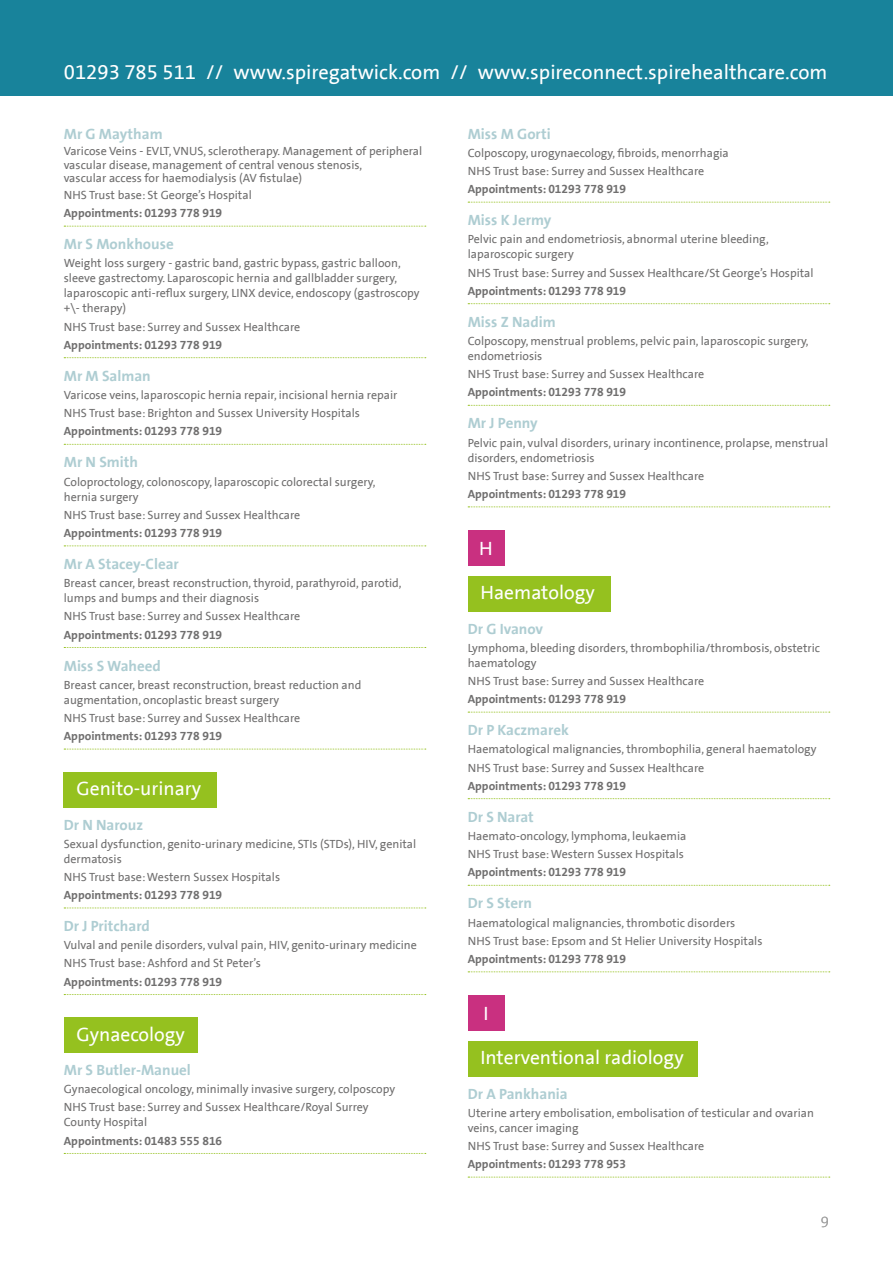
<style>
.page{position:relative;width:893px;height:1263px;background:#fff}
.page>*{position:absolute;margin:0;border:0;box-sizing:border-box;transform-origin:0 0}
.t1{font:20.4px "The Sans Spire";color:#fff}
.t2{font:19.5px "The Sans Spire";color:#fff}
.t3{font:700 15px "The Sans Spire";color:#aecdd2}
.t4{font:300 15px "The Sans Spire";color:#9f9f9f}
.t5{font:12px/15px "The Sans Spire";color:#706f6f}
.t6{font:700 12px "The Sans Spire";color:#706f6f}
</style>
<div class="page">
<div style="left:0;top:0;width:893px;height:95px;background:#18839b"></div>
<svg style="left:64px;top:1153px;width:362px;height:1px"></svg>
<svg style="left:64px;top:907px;width:362px;height:1px"></svg>
<svg style="left:64px;top:994px;width:362px;height:1px"></svg>
<div style="left:64px;top:772px;width:153px;height:36px;background:#95c11f"></div>
<div style="left:64px;top:1017px;width:134px;height:36px;background:#95c11f"></div>
<svg style="left:64px;top:226px;width:362px;height:1px"></svg>
<svg style="left:64px;top:357px;width:362px;height:1px"></svg>
<svg style="left:64px;top:444px;width:362px;height:1px"></svg>
<svg style="left:64px;top:545px;width:362px;height:1px"></svg>
<svg style="left:64px;top:647px;width:362px;height:1px"></svg>
<svg style="left:64px;top:749px;width:362px;height:1px"></svg>
<svg style="left:468px;top:202px;width:362px;height:1px"></svg>
<svg style="left:468px;top:303px;width:362px;height:1px"></svg>
<svg style="left:468px;top:405px;width:362px;height:1px"></svg>
<svg style="left:468px;top:506px;width:362px;height:1px"></svg>
<svg style="left:468px;top:712px;width:362px;height:1px"></svg>
<svg style="left:468px;top:798px;width:362px;height:1px"></svg>
<svg style="left:468px;top:885px;width:362px;height:1px"></svg>
<svg style="left:468px;top:971px;width:362px;height:1px"></svg>
<div style="left:468px;top:576px;width:143px;height:36px;background:#95c11f"></div>
<div style="left:468px;top:530px;width:36px;height:36px;background:#c93080"></div>
<svg style="left:468px;top:1177px;width:362px;height:1px"></svg>
<div style="left:468px;top:1041px;width:229px;height:36px;background:#95c11f"></div>
<div style="left:468px;top:995px;width:36px;height:35px;background:#c93080"></div>
<h1 class="t1" style="left:64px;top:60px;width:765px">01293 785 511 // www.spiregatwick.com // www.spireconnect.spirehealthcare.com</h1>
<p class="t3" style="left:64px;top:125px;width:100px">Mr G Maytham</p>
<p class="t5" style="left:64px;top:145px;width:360px;line-height:13.5px">Varicose Veins - EVLT, VNUS, sclerotherapy. Management of peripheral vascular disease, management of central venous stenosis,<br>vascular access for haemodialysis (AV fistulae)</p>
<p class="t5" style="left:64px;top:188px;width:190px">NHS Trust base: St George’s Hospital</p>
<p class="t6" style="left:64px;top:206px;width:160px">Appointments: 01293 778 919</p>
<p class="t3" style="left:64px;top:235px;width:111px">Mr S Monkhouse</p>
<p class="t5" style="left:64px;top:256px;width:357px">Weight loss surgery - gastric band, gastric bypass, gastric balloon, sleeve gastrectomy. Laparoscopic hernia and gallbladder surgery, laparoscopic anti-reflux surgery, LINX device, endoscopy (gastroscopy +\- therapy)</p>
<p class="t5" style="left:64px;top:319px;width:238px">NHS Trust base: Surrey and Sussex Healthcare</p>
<p class="t6" style="left:64px;top:338px;width:160px">Appointments: 01293 778 919</p>
<p class="t3" style="left:64px;top:367px;width:89px">Mr M Salman</p>
<p class="t5" style="left:64px;top:386px;width:335px;line-height:18.1px">Varicose veins, laparoscopic hernia repair, incisional hernia repair<br>NHS Trust base: Brighton and Sussex University Hospitals</p>
<p class="t6" style="left:64px;top:424px;width:160px">Appointments: 01293 778 919</p>
<p class="t3" style="left:64px;top:453px;width:76px">Mr N Smith</p>
<p class="t5" style="left:64px;top:474px;width:313px">Coloproctology, colonoscopy, laparoscopic colorectal surgery, hernia surgery</p>
<p class="t5" style="left:64px;top:507px;width:238px">NHS Trust base: Surrey and Sussex Healthcare</p>
<p class="t6" style="left:64px;top:526px;width:160px">Appointments: 01293 778 919</p>
<p class="t3" style="left:64px;top:555px;width:117px">Mr A Stacey-Clear</p>
<p class="t5" style="left:64px;top:576px;width:339px">Breast cancer, breast reconstruction, thyroid, parathyroid, parotid, lumps and bumps and their diagnosis</p>
<p class="t5" style="left:64px;top:609px;width:238px">NHS Trust base: Surrey and Sussex Healthcare</p>
<p class="t6" style="left:64px;top:627px;width:160px">Appointments: 01293 778 919</p>
<p class="t3" style="left:64px;top:657px;width:99px">Miss S Waheed</p>
<p class="t5" style="left:64px;top:677px;width:299px">Breast cancer, breast reconstruction, breast reduction and augmentation, oncoplastic breast surgery</p>
<p class="t5" style="left:64px;top:710px;width:238px">NHS Trust base: Surrey and Sussex Healthcare</p>
<p class="t6" style="left:64px;top:729px;width:160px">Appointments: 01293 778 919</p>
<h2 class="t2" style="left:77px;top:777px;width:126px">Genito-urinary</h2>
<p class="t3" style="left:64px;top:815px;width:81px">Dr N Narouz</p>
<p class="t5" style="left:64px;top:836px;width:354px">Sexual dysfunction, genito-urinary medicine, STIs (STDs), HIV, genital dermatosis</p>
<p class="t5" style="left:64px;top:869px;width:218px">NHS Trust base: Western Sussex Hospitals</p>
<p class="t6" style="left:64px;top:888px;width:160px">Appointments: 01293 778 919</p>
<p class="t3" style="left:64px;top:917px;width:88px">Dr J Pritchard</p>
<p class="t5" style="left:64px;top:936px;width:355px;line-height:18.1px">Vulval and penile disorders, vulval pain, HIV, genito-urinary medicine<br>NHS Trust base: Ashford and St Peter’s</p>
<p class="t6" style="left:64px;top:974px;width:160px">Appointments: 01293 778 919</p>
<h2 class="t2" style="left:77px;top:1022px;width:110px">Gynaecology</h2>
<p class="t3" style="left:64px;top:1061px;width:129px">Mr S Butler-Manuel</p>
<p class="t5" style="left:64px;top:1080px;width:333px;line-height:18.1px">Gynaecological oncology, minimally invasive surgery, colposcopy<br>NHS Trust base: Surrey and Sussex Healthcare/Royal Surrey</p>
<p class="t5" style="left:64px;top:1115px;width:85px">County Hospital</p>
<p class="t6" style="left:64px;top:1133px;width:160px">Appointments: 01483 555 816</p>
<p class="t3" style="left:468px;top:125px;width:85px">Miss M Gorti</p>
<p class="t5" style="left:468px;top:144px;width:263px;line-height:18.1px">Colposcopy, urogynaecology, fibroids, menorrhagia<br>NHS Trust base: Surrey and Sussex Healthcare</p>
<p class="t6" style="left:468px;top:182px;width:160px">Appointments: 01293 778 919</p>
<p class="t3" style="left:468px;top:211px;width:85px">Miss K Jermy</p>
<p class="t5" style="left:468px;top:232px;width:303px">Pelvic pain and endometriosis, abnormal uterine bleeding, laparoscopic surgery</p>
<p class="t5" style="left:468px;top:265px;width:347px">NHS Trust base: Surrey and Sussex Healthcare/St George’s Hospital</p>
<p class="t6" style="left:468px;top:284px;width:160px">Appointments: 01293 778 919</p>
<p class="t3" style="left:468px;top:313px;width:90px">Miss Z Nadim</p>
<p class="t5" style="left:468px;top:334px;width:342px">Colposcopy, menstrual problems, pelvic pain, laparoscopic surgery, endometriosis</p>
<p class="t5" style="left:468px;top:367px;width:238px">NHS Trust base: Surrey and Sussex Healthcare</p>
<p class="t6" style="left:468px;top:385px;width:160px">Appointments: 01293 778 919</p>
<p class="t3" style="left:468px;top:414px;width:72px">Mr J Penny</p>
<p class="t5" style="left:468px;top:435px;width:362px">Pelvic pain, vulval disorders, urinary incontinence, prolapse, menstrual disorders, endometriosis</p>
<p class="t5" style="left:468px;top:468px;width:238px">NHS Trust base: Surrey and Sussex Healthcare</p>
<p class="t6" style="left:468px;top:487px;width:160px">Appointments: 01293 778 919</p>
<h2 class="t2" style="left:479px;top:537px;width:15px">H</h2>
<h2 class="t2" style="left:480px;top:581px;width:116px">Haematology</h2>
<p class="t3" style="left:468px;top:620px;width:77px">Dr G Ivanov</p>
<p class="t5" style="left:468px;top:640px;width:354px">Lymphoma, bleeding disorders, thrombophilia/thrombosis, obstetric haematology</p>
<p class="t5" style="left:468px;top:673px;width:238px">NHS Trust base: Surrey and Sussex Healthcare</p>
<p class="t6" style="left:468px;top:692px;width:160px">Appointments: 01293 778 919</p>
<p class="t3" style="left:468px;top:721px;width:103px">Dr P Kaczmarek</p>
<p class="t5" style="left:468px;top:740px;width:350px;line-height:18.1px">Haematological malignancies, thrombophilia, general haematology<br>NHS Trust base: Surrey and Sussex Healthcare</p>
<p class="t6" style="left:468px;top:779px;width:160px">Appointments: 01293 778 919</p>
<p class="t3" style="left:468px;top:808px;width:68px">Dr S Narat</p>
<p class="t5" style="left:468px;top:827px;width:220px;line-height:18.1px">Haemato-oncology, lymphoma, leukaemia<br>NHS Trust base: Western Sussex Hospitals</p>
<p class="t6" style="left:468px;top:865px;width:160px">Appointments: 01293 778 919</p>
<p class="t3" style="left:468px;top:894px;width:66px">Dr S Stern</p>
<p class="t5" style="left:468px;top:913px;width:296px;line-height:18.1px">Haematological malignancies, thrombotic disorders<br>NHS Trust base: Epsom and St Helier University Hospitals</p>
<p class="t6" style="left:468px;top:952px;width:160px">Appointments: 01293 778 919</p>
<h2 class="t2" style="left:483px;top:1002px;width:7px">I</h2>
<h2 class="t2" style="left:480px;top:1046px;width:205px">Interventional radiology</h2>
<p class="t3" style="left:468px;top:1084px;width:102px">Dr A Pankhania</p>
<p class="t5" style="left:468px;top:1105px;width:348px">Uterine artery embolisation, embolisation of testicular and ovarian veins, cancer imaging</p>
<p class="t5" style="left:468px;top:1138px;width:238px">NHS Trust base: Surrey and Sussex Healthcare</p>
<p class="t6" style="left:468px;top:1157px;width:160px">Appointments: 01293 778 953</p>
<p class="t4" style="left:821px;top:1213px;width:10px">9</p>
</div>
